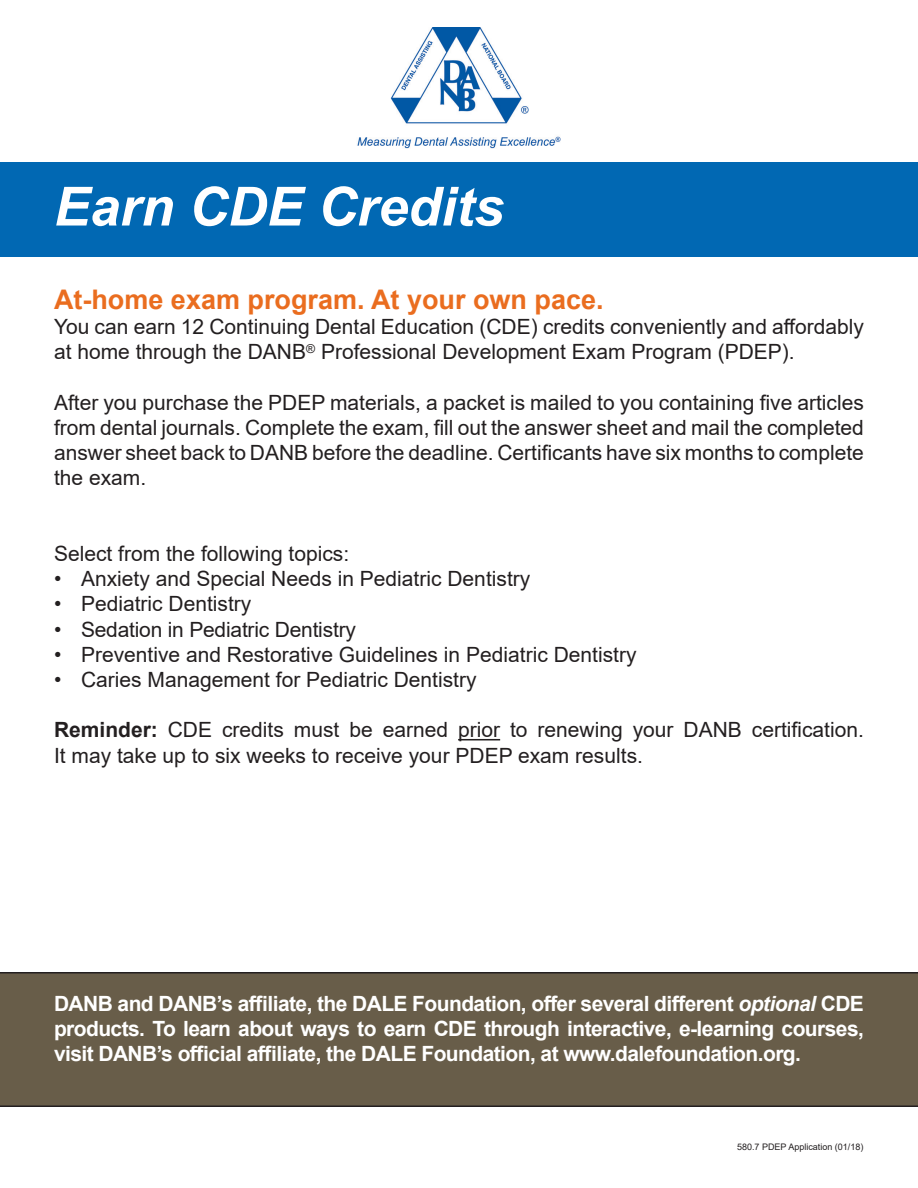
<style>
.page{position:relative;width:918px;height:1188px;background:#fff}
.page>*{position:absolute;margin:0;border:0;box-sizing:border-box;transform-origin:0 0}
.t1{font:italic 700 54px "Arial";color:#fff}
.t2{font:700 27px "Arial";color:#ea6d1f}
.t3{font:21px/25.2px "Arial";color:#231f20}
.t4{font:700 21px/25.2px "Arial";letter-spacing:-.025em;color:#fff;text-align:justify}
.t5{font:9px "Arial";color:#231f20}
.s1{font-weight:700}
.s2{font-style:italic}
</style>
<div class="page">
<hr style="left:458px;top:739px;width:42px;height:1px;background:#231f20">
<div style="left:0;top:162px;width:918px;height:94px;background:#0168b3"></div>
<div style="left:0;top:972px;width:918px;height:135px;background:#685d49"></div>
<img style="left:357px;top:27px;width:204px;height:121px">
<p class="t1" style="left:54px;top:171px;width:452px">Earn CDE Credits</p>
<p class="t2" style="left:54px;top:281px;width:551px">At-home exam program. At your own pace.</p>
<p class="t3" style="left:54px;top:314px;width:811px">You can earn 12 Continuing Dental Education (CDE) credits conveniently and affordably at home through the DANB<sup>®</sup> Professional Development Exam Program (PDEP).</p>
<p class="t3" style="left:54px;top:390px;width:811px;text-align:justify">After you purchase the PDEP materials, a packet is mailed to you containing five articles from dental journals. Complete the exam, fill out the answer sheet and mail the completed answer sheet back to DANB before the deadline. Certificants have six months to complete the exam.</p>
<p class="t3" style="left:54px;top:541px;width:297px">Select from the following topics:</p>
<p class="t3" style="left:54px;top:566px;width:478px">• Anxiety and Special Needs in Pediatric Dentistry</p>
<p class="t3" style="left:54px;top:591px;width:199px">• Pediatric Dentistry</p>
<p class="t3" style="left:54px;top:617px;width:303px">• Sedation in Pediatric Dentistry</p>
<p class="t3" style="left:54px;top:642px;width:584px">• Preventive and Restorative Guidelines in Pediatric Dentistry</p>
<p class="t3" style="left:54px;top:667px;width:424px">• Caries Management for Pediatric Dentistry</p>
<p class="t3" style="left:54px;top:717px;width:811px"><span class="s1">Reminder:</span> CDE credits must be earned prior to renewing your DANB certification.<br>It may take up to six weeks to receive your PDEP exam results.</p>
<p class="t4" style="left:54px;top:991px;width:812px">DANB and DANB’s affiliate, the DALE Foundation, offer several different <span class="s2">optional</span> CDE products. To learn about ways to earn CDE through interactive, e-learning courses, visit DANB’s official affiliate, the DALE Foundation, at www.dalefoundation.org.</p>
<p class="t5" style="left:737px;top:1140px;width:128px">580.7 PDEP Application (01/18)</p>
</div>
